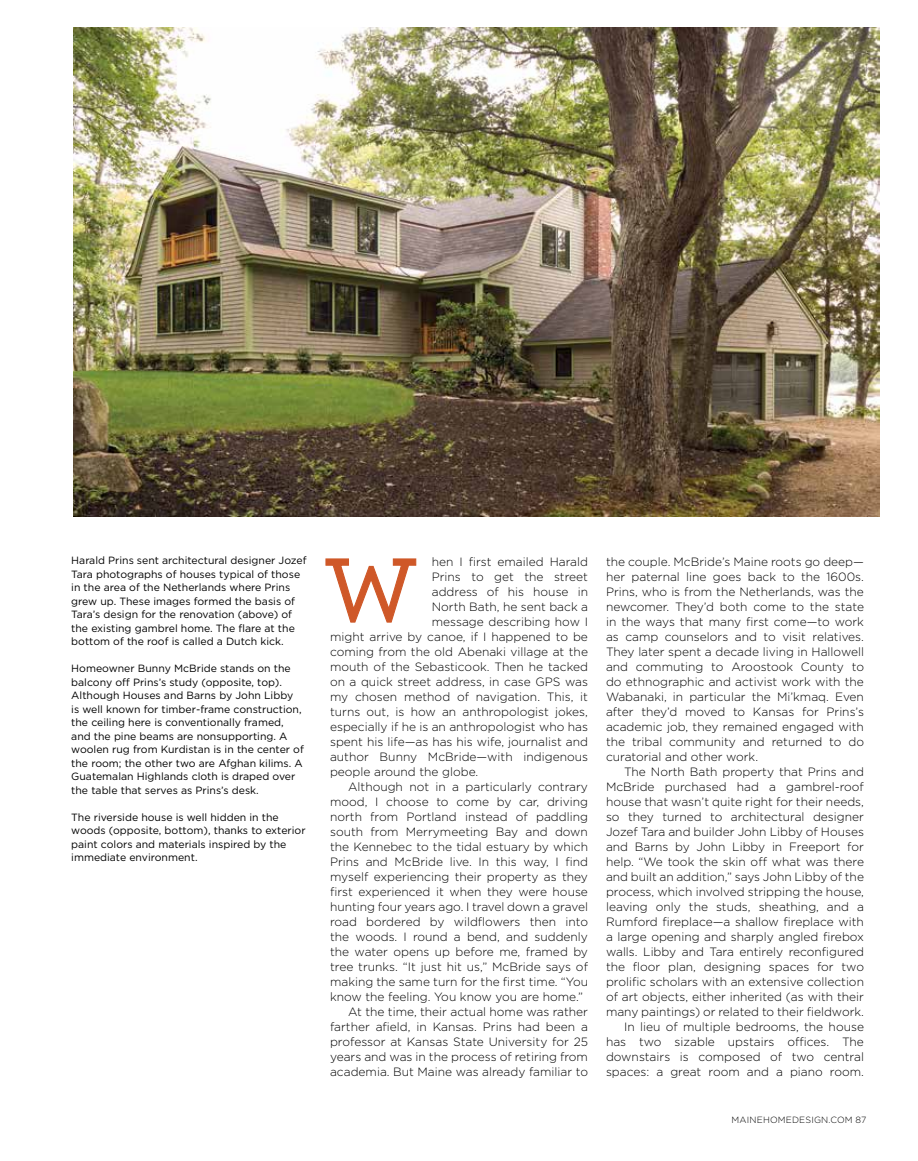
<style>
.page{position:relative;width:918px;height:1161px;background:#fff}
.page>*{position:absolute;margin:0;border:0;box-sizing:border-box;transform-origin:0 0}
.t1{font:500 94.5px "Archer";color:#cf5828}
.t2{font:300 12px/15px "Gotham";color:#000;text-align:justify}
.t3{font:10.5px/13.5px "Gotham";color:#000}
.t4{font:300 9px "Gotham";letter-spacing:.02em;color:#000}
</style>
<div class="page">
<img style="left:73px;top:27px;width:806px;height:489px">
<svg style="left:325px;top:558px;width:92px;height:65px"></svg>
<p class="t3" style="left:71px;top:554px;width:237px">Harald Prins sent architectural designer Jozef Tara photographs of houses typical of those in the area of the Netherlands where Prins grew up. These images formed the basis of Tara’s design for the renovation (above) of the existing gambrel home. The flare at the bottom of the roof is called a Dutch kick.</p>
<p class="t3" style="left:71px;top:662px;width:234px">Homeowner Bunny McBride stands on the balcony off Prins’s study (opposite, top).<br>Although Houses and Barns by John Libby<br>is well known for timber-frame construction, the ceiling here is conventionally framed, and the pine beams are nonsupporting. A woolen rug from Kurdistan is in the center of the room; the other two are Afghan kilims. A Guatemalan Highlands cloth is draped over the table that serves as Prins’s desk.</p>
<p class="t3" style="left:71px;top:810px;width:236px">The riverside house is well hidden in the woods (opposite, bottom), thanks to exterior paint colors and materials inspired by the immediate environment.</p>
<p class="t2" style="left:432px;top:554px;width:158px">hen I first emailed Harald</p>
<p class="t2" style="left:432px;top:569px;width:158px">Prins to get the street</p>
<p class="t2" style="left:432px;top:584px;width:158px">address of his house in</p>
<p class="t2" style="left:432px;top:599px;width:158px">North Bath, he sent back a</p>
<p class="t2" style="left:432px;top:614px;width:158px">message describing how I</p>
<p class="t2" style="left:330px;top:629px;width:259px">might arrive by canoe, if I happened to be</p>
<p class="t2" style="left:330px;top:644px;width:259px">coming from the old Abenaki village at the</p>
<p class="t2" style="left:330px;top:659px;width:259px">mouth of the Sebasticook. Then he tacked</p>
<p class="t2" style="left:330px;top:674px;width:260px">on a quick street address, in case GPS was</p>
<p class="t2" style="left:330px;top:689px;width:259px">my chosen method of navigation. This, it</p>
<p class="t2" style="left:330px;top:704px;width:259px">turns out, is how an anthropologist jokes,</p>
<p class="t2" style="left:330px;top:719px;width:259px">especially if he is an anthropologist who has</p>
<p class="t2" style="left:330px;top:734px;width:259px">spent his life—as has his wife, journalist and</p>
<p class="t2" style="left:330px;top:749px;width:259px">author Bunny McBride—with indigenous</p>
<p class="t2" style="left:330px;top:764px;width:150px">people around the globe.</p>
<p class="t2" style="left:348px;top:779px;width:241px">Although not in a particularly contrary</p>
<p class="t2" style="left:330px;top:794px;width:259px">mood, I choose to come by car, driving</p>
<p class="t2" style="left:330px;top:809px;width:259px">north from Portland instead of paddling</p>
<p class="t2" style="left:330px;top:824px;width:259px">south from Merrymeeting Bay and down</p>
<p class="t2" style="left:330px;top:839px;width:259px">the Kennebec to the tidal estuary by which</p>
<p class="t2" style="left:330px;top:854px;width:259px">Prins and McBride live. In this way, I find</p>
<p class="t2" style="left:330px;top:869px;width:259px">myself experiencing their property as they</p>
<p class="t2" style="left:330px;top:884px;width:259px">first experienced it when they were house</p>
<p class="t2" style="left:330px;top:899px;width:259px">hunting four years ago. I travel down a gravel</p>
<p class="t2" style="left:330px;top:914px;width:259px">road bordered by wildflowers then into</p>
<p class="t2" style="left:330px;top:929px;width:259px">the woods. I round a bend, and suddenly</p>
<p class="t2" style="left:330px;top:944px;width:259px">the water opens up before me, framed by</p>
<p class="t2" style="left:330px;top:959px;width:259px">tree trunks. “It just hit us,” McBride says of</p>
<p class="t2" style="left:330px;top:974px;width:259px">making the same turn for the first time. “You</p>
<p class="t2" style="left:330px;top:989px;width:255px">know the feeling. You know you are home.”</p>
<p class="t2" style="left:348px;top:1004px;width:241px">At the time, their actual home was rather</p>
<p class="t2" style="left:330px;top:1019px;width:259px">farther afield, in Kansas. Prins had been a</p>
<p class="t2" style="left:330px;top:1034px;width:259px">professor at Kansas State University for 25</p>
<p class="t2" style="left:330px;top:1049px;width:259px">years and was in the process of retiring from</p>
<p class="t2" style="left:330px;top:1064px;width:260px">academia. But Maine was already familiar to</p>
<h1 class="t1" style="left:324px;top:522px;width:95px">W</h1>
<p class="t2" style="left:606px;top:554px;width:260px">the couple. McBride’s Maine roots go deep— her paternal line goes back to the 1600s.<br>Prins, who is from the Netherlands, was the newcomer. They’d both come to the state in the ways that many first come—to work as camp counselors and to visit relatives.<br>They later spent a decade living in Hallowell and commuting to Aroostook County to do ethnographic and activist work with the Wabanaki, in particular the Mi’kmaq. Even after they’d moved to Kansas for Prins’s academic job, they remained engaged with the tribal community and returned to do curatorial and other work.</p>
<p class="t2" style="left:606px;top:764px;width:260px;text-align:right">The North Bath property that Prins and McBride purchased had a gambrel-roof house that wasn’t quite right for their needs, so they turned to architectural designer Jozef Tara and builder John Libby of Houses and Barns by John Libby in Freeport for help. “We took the skin off what was there and built an addition,” says John Libby of the process, which involved stripping the house, leaving only the studs, sheathing, and a Rumford fireplace—a shallow fireplace with a large opening and sharply angled firebox walls. Libby and Tara entirely reconfigured the floor plan, designing spaces for two prolific scholars with an extensive collection of art objects, either inherited (as with their many paintings) or related to their fieldwork.<br>In lieu of multiple bedrooms, the house has two sizable upstairs offices. The downstairs is composed of two central spaces: a great room and a piano room.</p>
<p class="t4" style="left:732px;top:1114px;width:136px">MAINEHOMEDESIGN.COM 87</p>
</div>
